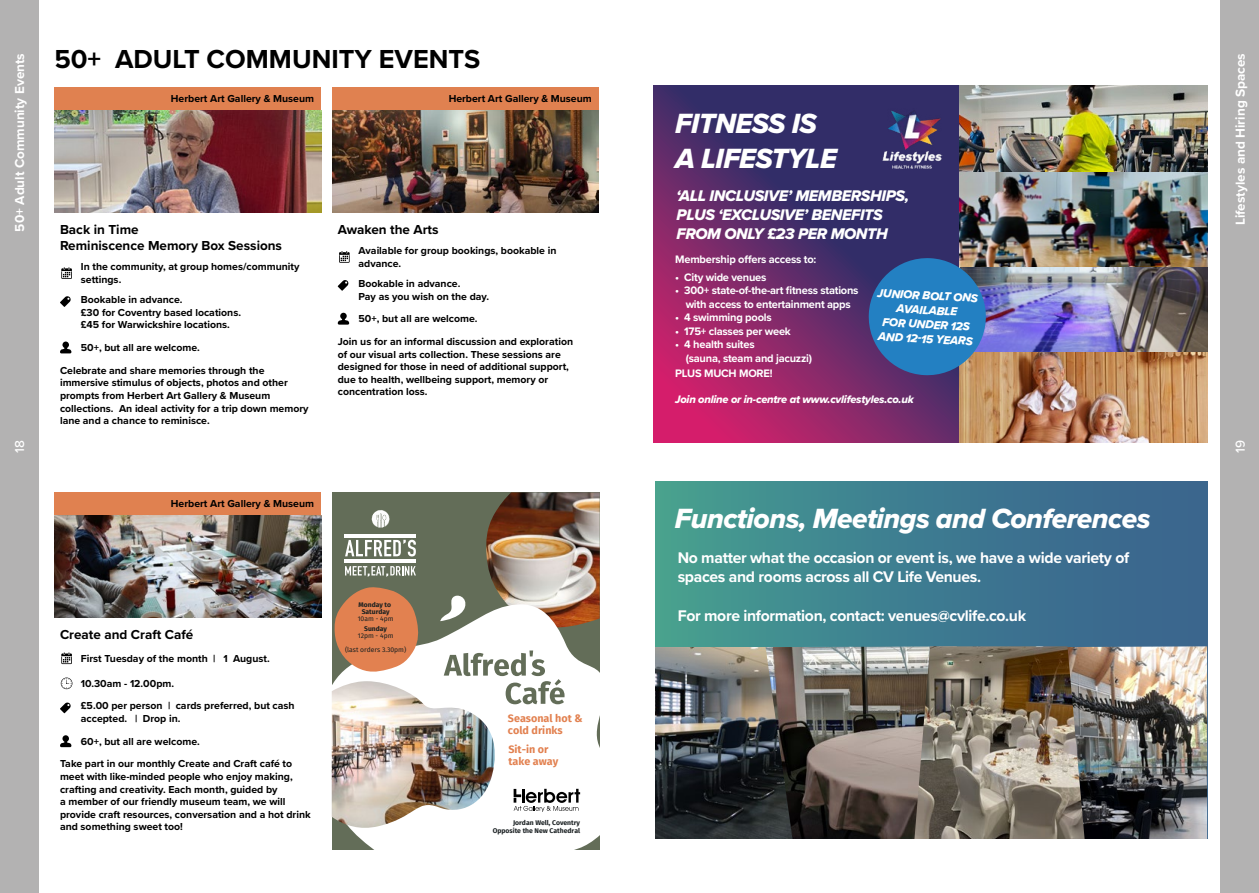
<style>
.page{position:relative;width:1259px;height:893px;background:#fff}
.page>*{position:absolute;margin:0;border:0;box-sizing:border-box;transform-origin:0 0}
.t1{font:28.8px/34.7px "Proxima Nova Extrabld It";letter-spacing:-.02em;color:#fff}
.t2{font:700 27px "Proxima Nova";color:#000}
.t3{font:700 16.05px/19.2px "Proxima Nova";letter-spacing:-.02em;color:#fff}
.t4{font:16.05px/19.2px "Proxima Nova Extrabld It";letter-spacing:-.02em;color:#fff}
.t5{font:700 13.5px/16.2px "Proxima Nova";color:#000}
.t6{font:700 13.5px "Proxima Nova";color:#fff}
.t7{font:500 13.5px "Proxima Nova";color:#fff}
.t8{font:12px/14.4px "Proxima Nova Extrabld It";color:#fff;text-align:center}
.t9{font:700 11.25px/13.5px "Proxima Nova";letter-spacing:-.02em;color:#fff;text-align:center}
.t10{font:11.25px "Proxima Nova Extrabld It";letter-spacing:-.02em;color:#fff}
.t11{font:700 10.8px/11.9px "Fira Sans";color:#e28150}
.t12{font:700 10.5px/12.6px "Proxima Nova";color:#000}
.t13{font:700 6.75px/8.9px "Fira Sans";color:#1a2022;text-align:right}
.t14{font:6.75px/14.4px "Fira Sans";color:#192020;text-align:center}
.t15{font:700 6.75px/7.2px "Fira Sans";color:#192020;text-align:center}
</style>
<div class="page">
<div style="left:332px;top:492px;width:268px;height:358px;background:#636d58"></div>
<img style="left:486px;top:492px;width:114px;height:110px">
<svg style="left:345px;top:540px;width:71px;height:16px"></svg>
<hr style="left:345px;top:534px;width:71px;height:3px;background:#fff">
<hr style="left:345px;top:559px;width:71px;height:3px;background:#fff">
<svg style="left:345px;top:566px;width:71px;height:11px"></svg>
<svg style="left:371px;top:510px;width:19px;height:18px"></svg>
<svg style="left:334px;top:602px;width:266px;height:248px;background:#e5e4df"></svg>
<svg style="left:334px;top:587px;width:85px;height:86px"></svg>
<svg style="left:440px;top:595px;width:28px;height:26px"></svg>
<svg style="left:444px;top:650px;width:120px;height:54px"></svg>
<img style="left:332px;top:681px;width:167px;height:147px">
<svg style="left:513px;top:789px;width:67px;height:23px;background:#ababab"></svg>
<div style="left:55px;top:492px;width:266px;height:25px;background:#e08150"></div>
<img style="left:55px;top:515px;width:266px;height:103px">
<svg style="left:61px;top:652px;width:11px;height:12px"></svg>
<svg style="left:61px;top:677px;width:11px;height:12px"></svg>
<svg style="left:60px;top:702px;width:11px;height:11px"></svg>
<svg style="left:60px;top:735px;width:11px;height:12px"></svg>
<div style="left:655px;top:482px;width:552px;height:357px;background:linear-gradient(to right,#459d90,#385f8f)"></div>
<svg style="left:654px;top:85px;width:305px;height:357px;background:#672a69"></svg>
<img style="left:959px;top:85px;width:249px;height:267px">
<img style="left:959px;top:352px;width:249px;height:90px">
<img style="left:881px;top:108px;width:61px;height:61px">
<svg style="left:867px;top:256px;width:120px;height:121px;background:#3371ab"></svg>
<div style="left:55px;top:87px;width:266px;height:25px;background:#e08150"></div>
<img style="left:55px;top:110px;width:266px;height:102px">
<svg style="left:61px;top:267px;width:11px;height:12px"></svg>
<svg style="left:60px;top:296px;width:11px;height:11px"></svg>
<svg style="left:60px;top:342px;width:11px;height:11px"></svg>
<div style="left:332px;top:87px;width:267px;height:25px;background:#e08150"></div>
<img style="left:332px;top:110px;width:267px;height:102px">
<svg style="left:339px;top:251px;width:11px;height:12px"></svg>
<svg style="left:338px;top:280px;width:11px;height:11px"></svg>
<svg style="left:338px;top:313px;width:11px;height:12px"></svg>
<img style="left:655px;top:647px;width:110px;height:192px">
<img style="left:765px;top:646px;width:149px;height:193px">
<img style="left:1084px;top:646px;width:123px;height:193px">
<img style="left:914px;top:646px;width:170px;height:193px">
<div style="left:0;top:0;width:38px;height:893px;background:#b3b2b2"></div>
<div style="left:1220px;top:0;width:39px;height:893px;background:#b3b2b2"></div>
<p class="t6" style="left:9px;top:231px;width:180px;rotate:-90deg">50+ Adult Community Events</p>
<p class="t7" style="left:9px;top:453px;width:14px;rotate:-90deg">18</p>
<h2 class="t2" style="left:54px;top:39px;width:427px">50+ ADULT COMMUNITY EVENTS</h2>
<p class="t12" style="left:171px;top:92px;width:145px">Herbert Art Gallery &amp; Museum</p>
<p class="t12" style="left:449px;top:92px;width:145px">Herbert Art Gallery &amp; Museum</p>
<p class="t5" style="left:60px;top:221px;width:224px">Back in Time<br>Reminiscence Memory Box Sessions</p>
<p class="t12" style="left:81px;top:260px;width:220px">In the community, at group homes/community settings.</p>
<p class="t12" style="left:81px;top:293px;width:162px">Bookable in advance.<br>£30 for Coventry based locations. £45 for Warwickshire locations.</p>
<p class="t12" style="left:60px;top:336px;width:206px;line-height:22.6px;text-indent:21px">50+, but all are welcome.<br>Celebrate and share memories through the</p>
<p class="t12" style="left:60px;top:376px;width:250px">immersive stimulus of objects, photos and other prompts from Herbert Art Gallery &amp; Museum collections. An ideal activity for a trip down memory lane and a chance to reminisce.</p>
<p class="t5" style="left:338px;top:221px;width:102px">Awaken the Arts</p>
<p class="t12" style="left:358px;top:244px;width:199px">Available for group bookings, bookable in advance.</p>
<p class="t12" style="left:358px;top:277px;width:132px">Bookable in advance.<br>Pay as you wish on the day.</p>
<p class="t12" style="left:338px;top:307px;width:237px;line-height:22.6px;text-indent:21px">50+, but all are welcome.<br>Join us for an informal discussion and exploration</p>
<p class="t12" style="left:338px;top:347px;width:233px">of our visual arts collection. These sessions are designed for those in need of additional support, due to health, wellbeing support, memory or concentration loss.</p>
<p class="t12" style="left:171px;top:497px;width:145px">Herbert Art Gallery &amp; Museum</p>
<p class="t5" style="left:60px;top:626px;width:135px">Create and Craft Café</p>
<p class="t12" style="left:81px;top:652px;width:190px">First Tuesday of the month | 1 August.</p>
<p class="t12" style="left:81px;top:672px;width:215px;line-height:22.6px">10.30am - 12.00pm.<br>£5.00 per person | cards preferred, but cash</p>
<p class="t12" style="left:81px;top:712px;width:101px">accepted. | Drop in.</p>
<p class="t12" style="left:81px;top:735px;width:120px">60+, but all are welcome.</p>
<p class="t12" style="left:60px;top:757px;width:234px">Take part in our monthly Create and Craft café to</p>
<p class="t12" style="left:60px;top:770px;width:252px">meet with like-minded people who enjoy making, crafting and creativity. Each month, guided by<br>a member of our friendly museum team, we will provide craft resources, conversation and a hot drink and something sweet too!</p>
<p class="t15" style="left:358px;top:600px;width:34px">Monday to<br>Saturday</p>
<p class="t14" style="left:358px;top:611px;width:37px">10am - 4pm</p>
<p class="t15" style="left:364px;top:624px;width:24px">Sunday</p>
<p class="t14" style="left:345px;top:628px;width:63px">12pm - 4pm<br>(last orders 3.30pm)</p>
<p class="t11" style="left:508px;top:711px;width:76px">Seasonal hot &amp; cold drinks</p>
<p class="t11" style="left:508px;top:743px;width:51px">Sit-in or take away</p>
<p class="t13" style="left:493px;top:817px;width:89px">Jordan Well, Coventry<br>Opposite the New Cathedral</p>
<h1 class="t1" style="left:675px;top:106px;width:163px">FITNESS IS<br>A LIFESTYLE</h1>
<h3 class="t4" style="left:676px;top:186px;width:234px">‘ALL INCLUSIVE’ MEMBERSHIPS,<br>PLUS ‘EXCLUSIVE’ BENEFITS<br>FROM ONLY £23 PER MONTH</h3>
<p class="t9" style="left:675px;top:252px;width:143px">Membership offers access to:</p>
<p class="t9" style="left:675px;top:270px;width:93px">• City wide venues</p>
<p class="t9" style="left:675px;top:284px;width:185px">• 300+ state-of-the-art fitness stations with access to entertainment apps</p>
<p class="t9" style="left:675px;top:311px;width:98px">• 4 swimming pools</p>
<p class="t9" style="left:675px;top:324px;width:117px">• 175+ classes per week</p>
<p class="t9" style="left:685px;top:338px;width:128px;text-align:left;text-indent:-10px">• 4 health suites<br>(sauna, steam and jacuzzi)</p>
<p class="t9" style="left:675px;top:366px;width:99px">PLUS MUCH MORE!</p>
<p class="t8" style="left:878px;top:286px;width:102px;rotate:3deg">JUNIOR BOLT ONS<br>AVAILABLE<br>FOR UNDER 12S<br>AND 12-15 YEARS</p>
<p class="t10" style="left:675px;top:391px;width:240px">Join online or in-centre at www.cvlifestyles.co.uk</p>
<h1 class="t1" style="left:675px;top:501px;width:477px">Functions, Meetings and Conferences</h1>
<h3 class="t3" style="left:677px;top:548px;width:453px">No matter what the occasion or event is, we have a wide variety of spaces and rooms across all CV Life Venues.</h3>
<h3 class="t3" style="left:677px;top:605px;width:350px">For more information, contact: venues@cvlife.co.uk</h3>
<p class="t6" style="left:1230px;top:225px;width:174px;rotate:-90deg">Lifestyles and Hiring Spaces</p>
<p class="t7" style="left:1230px;top:453px;width:14px;rotate:-90deg">19</p>
</div>
